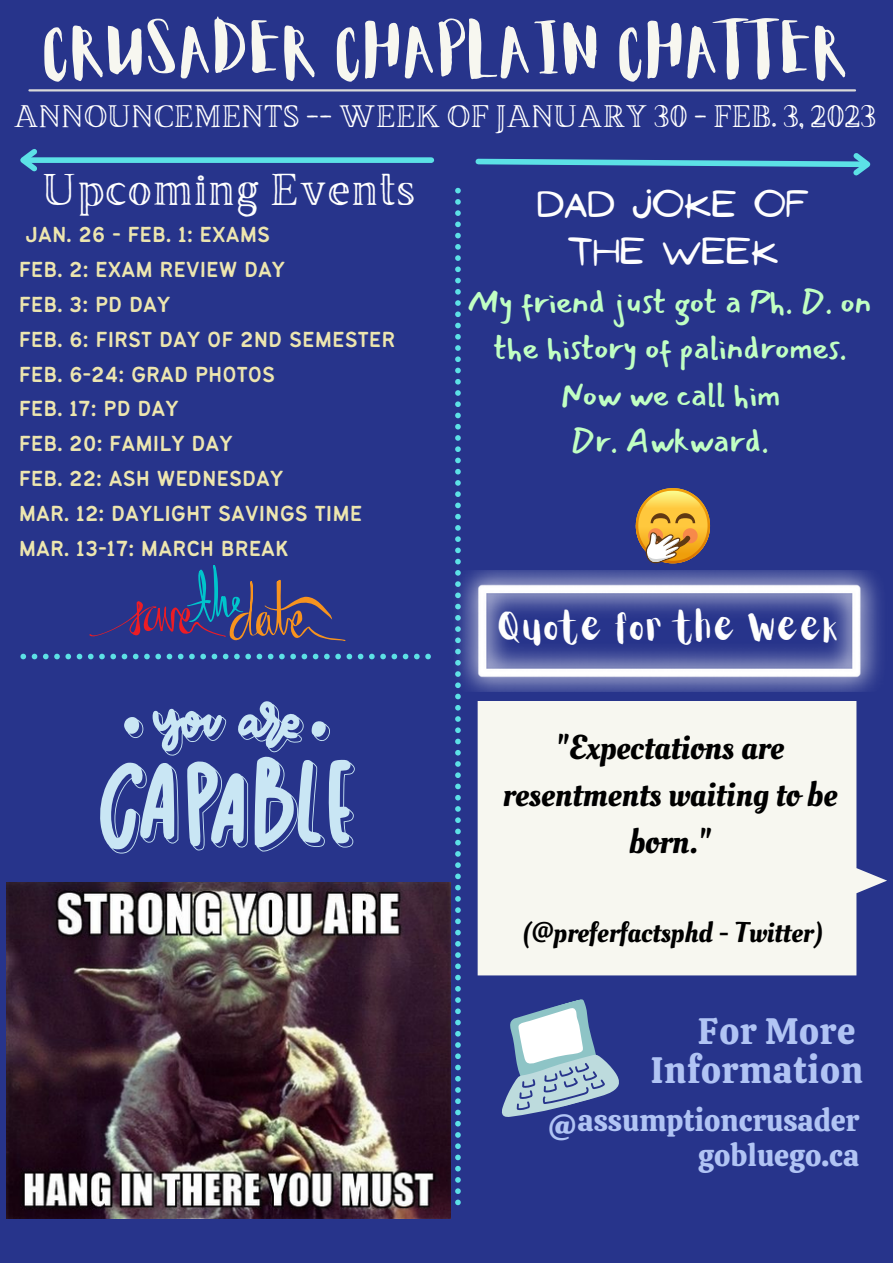
<style>
.page{position:relative;width:893px;height:1264px;background:#fff}
.page>*{position:absolute;margin:0;border:0;box-sizing:border-box;transform-origin:0 0}
.t1{font:58.5px "Aloja Extended";color:#f7f7f0}
.t2{font:45px "Brixton TC Outline";letter-spacing:.02em;color:#fefefe}
.t3{font:36.6px/39.3px "Calistoga";letter-spacing:.02em;color:#b1c4f4;text-align:right}
.t4{font:34.5px/47.2px "Oleo Script";color:#000;text-align:center}
.t5{font:34.5px/47.2px "NF Ananias Regular";color:#fefefe;text-align:center}
.t6{font:33.75px "Aloja Extended";letter-spacing:.02em;color:#fefefe}
.t7{font:33px/46px "Mansalva";color:#c0ffc3;text-align:center}
.t8{font:31.5px "Brixton TC Outline";color:#fff}
.t9{font:30px/34.8px "Calistoga";color:#b1c4f4;text-align:right}
.t10{font:28.5px "Oleo Script";color:#000}
.t11{font:24px/34.8px "Bantayog";color:#ede6af}
</style>
<div class="page">
<div style="left:0;top:0;width:892px;height:1262px;background:#27348b"></div>
<svg style="left:477px;top:701px;width:410px;height:274px;background:#e7e8e8"></svg>
<hr style="left:29px;top:89px;width:826px;height:2px;background:#d9d9d9">
<div style="left:24px;top:157px;width:407px;height:6px;background:#5ce1e6"></div>
<svg style="left:20px;top:149px;width:22px;height:23px"></svg>
<svg style="left:475px;top:153px;width:396px;height:23px"></svg>
<svg style="left:501px;top:999px;width:118px;height:118px"></svg>
<svg style="left:20px;top:653px;width:411px;height:6px"></svg>
<svg style="left:455px;top:188px;width:5px;height:1017px"></svg>
<img style="left:455px;top:571px;width:425px;height:120px">
<svg style="left:635px;top:488px;width:75px;height:76px"></svg>
<svg style="left:89px;top:565px;width:257px;height:76px"></svg>
<img style="left:7px;top:882px;width:444px;height:336px">
<svg style="left:100px;top:701px;width:255px;height:152px"></svg>
<h1 class="t1" style="left:44px;top:24px;width:807px">CRUSADER CHAPLAIN CHATTER</h1>
<h3 class="t8" style="left:14px;top:105px;width:863px">ANNOUNCEMENTS -- WEEK OF JANUARY 30 - FEB. 3, 2023</h3>
<h2 class="t2" style="left:43px;top:174px;width:374px">Upcoming Events</h2>
<p class="t11" style="left:19px;top:219px;width:378px">JAN. 26 - FEB. 1: EXAMS<br>FEB. 2: EXAM REVIEW DAY<br>FEB. 3: PD DAY<br>FEB. 6: FIRST DAY OF 2ND SEMESTER<br>FEB. 6-24: GRAD PHOTOS<br>FEB. 17: PD DAY<br>FEB. 20: FAMILY DAY<br>FEB. 22: ASH WEDNESDAY<br>MAR. 12: DAYLIGHT SAVINGS TIME<br>MAR. 13-17: MARCH BREAK</p>
<h3 class="t5" style="left:537px;top:181px;width:273px">DAD JOKE OF<br>THE WEEK</h3>
<h3 class="t7" style="left:468px;top:279px;width:404px">My friend just got a Ph. D. on the history of palindromes.<br>Now we call him<br>Dr. Awkward.</h3>
<h3 class="t6" style="left:498px;top:612px;width:343px">Quote for the Week</h3>
<h3 class="t4" style="left:502px;top:724px;width:336px">"Expectations are resentments waiting to be born."</h3>
<p class="t10" style="left:521px;top:913px;width:303px">(@preferfactsphd - Twitter)</p>
<h3 class="t3" style="left:650px;top:1011px;width:214px">For More<br>Information</h3>
<p class="t9" style="left:547px;top:1103px;width:313px">@assumptioncrusader gobluego.ca</p>
</div>
